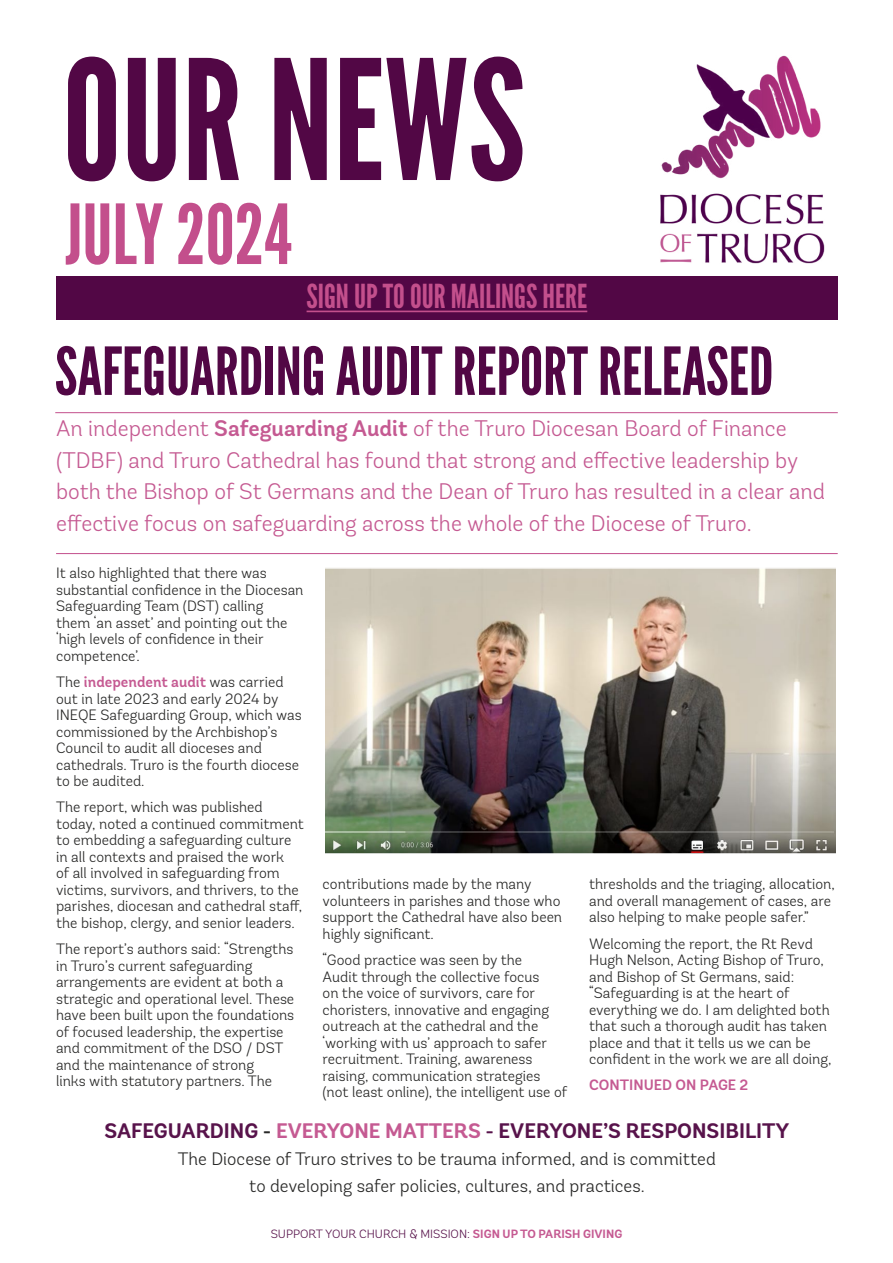
<style>
.page{position:relative;width:893px;height:1263px;background:#fff}
.page>*{position:absolute;margin:0;border:0;box-sizing:border-box;transform-origin:0 0}
.t1{font:166.2px "League Gothic";color:#520745}
.t2{font:82.5px "League Gothic";color:#c34f8c}
.t3{font:66px "League Gothic";color:#520745}
.t4{font:33px "League Gothic";color:#c34f8c}
.t5{font:300 22.5px/31.5px "Andes Rounded";color:#c55a92}
.t6{font:700 21px "Andes Rounded";color:#58134b}
.t7{font:300 18px/27px "Andes Rounded";color:#282827;text-align:center}
.t8{font:300 15px/16.5px "Andes Rounded";color:#282827}
.t9{font:600 15px "Andes Rounded";color:#c55a92}
.t10{font:300 12px "Andes Rounded";color:#58134b}
.s1{font-weight:600}
.s2{font-weight:600;color:#c55a92}
.s3{color:#282827}
.s4{color:#c55a92}
.s5{font-weight:700;color:#c55a92}
</style>
<div class="page">
<div style="left:56px;top:276px;width:782px;height:44px;background:#520745"></div>
<hr style="left:307px;top:311px;width:280px;height:1px;background:#c34f8c">
<img style="left:660px;top:55px;width:165px;height:208px">
<hr style="left:55px;top:412px;width:783px;height:1px;background:#c34f8c">
<hr style="left:56px;top:553px;width:782px;height:1px;background:#c34f8c">
<img style="left:326px;top:570px;width:509px;height:282px">
<div style="left:323px;top:567px;width:515px;height:288px;border:2px solid #fff"></div>
<h1 class="t1" style="left:63px;top:22px;width:464px">OUR NEWS</h1>
<h2 class="t2" style="left:65px;top:185px;width:228px">JULY 2024</h2>
<h3 class="t4" style="left:307px;top:277px;width:282px">SIGN UP TO OUR MAILINGS HERE</h3>
<h3 class="t3" style="left:55px;top:332px;width:720px">SAFEGUARDING AUDIT REPORT RELEASED</h3>
<p class="t5" style="left:56px;top:413px;width:770px">An independent <span class="s1">Safeguarding Audit</span> of the Truro Diocesan Board of Finance (TDBF) and Truro Cathedral has found that strong and effective leadership by both the Bishop of St Germans and the Dean of Truro has resulted in a clear and effective focus on safeguarding across the whole of the Diocese of Truro.</p>
<p class="t8" style="left:56px;top:565px;width:249px">It also highlighted that there was substantial confidence in the Diocesan<br>Safeguarding Team (DST) calling<br>them ‘an asset’ and pointing out the ‘high levels of confidence in their competence’.</p>
<p class="t8" style="left:56px;top:674px;width:247px">The <span class="s2">independent audit</span> was carried out in late 2023 and early 2024 by<br>INEQE Safeguarding Group, which was commissioned by the Archbishop’s<br>Council to audit all dioceses and cathedrals. Truro is the fourth diocese to be audited.</p>
<p class="t8" style="left:56px;top:799px;width:249px">The report, which was published today, noted a continued commitment to embedding a safeguarding culture in all contexts and praised the work<br>of all involved in safeguarding from victims, survivors, and thrivers, to the parishes, diocesan and cathedral staff, the bishop, clergy, and senior leaders.</p>
<p class="t8" style="left:56px;top:941px;width:240px">The report’s authors said: “Strengths in Truro’s current safeguarding arrangements are evident at both a strategic and operational level. These have been built upon the foundations of focused leadership, the expertise and commitment of the DSO / DST and the maintenance of strong<br>links with statutory partners. The</p>
<p class="t8" style="left:323px;top:876px;width:241px">contributions made by the many volunteers in parishes and those who support the Cathedral have also been highly significant.</p>
<p class="t8" style="left:323px;top:952px;width:246px">“Good practice was seen by the<br>Audit through the collective focus<br>on the voice of survivors, care for choristers, innovative and engaging outreach at the cathedral and the ‘working with us’ approach to safer recruitment. Training, awareness raising, communication strategies (not least online), the intelligent use of</p>
<p class="t8" style="left:589px;top:876px;width:247px">thresholds and the triaging, allocation, and overall management of cases, are also helping to make people safer.”</p>
<p class="t8" style="left:589px;top:935px;width:244px">Welcoming the report, the Rt Revd Hugh Nelson, Acting Bishop of Truro, and Bishop of St Germans, said: “Safeguarding is at the heart of everything we do. I am delighted both that such a thorough audit has taken place and that it tells us we can be confident in the work we are all doing,</p>
<p class="t9" style="left:589px;top:1076px;width:161px">CONTINUED ON PAGE 2</p>
<h3 class="t6" style="left:104px;top:1118px;width:686px">SAFEGUARDING <span class="s3">-</span> <span class="s4">EVERYONE MATTERS</span> - EVERYONE’S RESPONSIBILITY</h3>
<p class="t7" style="left:178px;top:1145px;width:539px">The Diocese of Truro strives to be trauma informed, and is committed to developing safer policies, cultures, and practices.</p>
<p class="t10" style="left:271px;top:1226px;width:353px">SUPPORT YOUR CHURCH &amp; MISSION: <span class="s5">SIGN UP TO PARISH GIVING</span></p>
</div>
